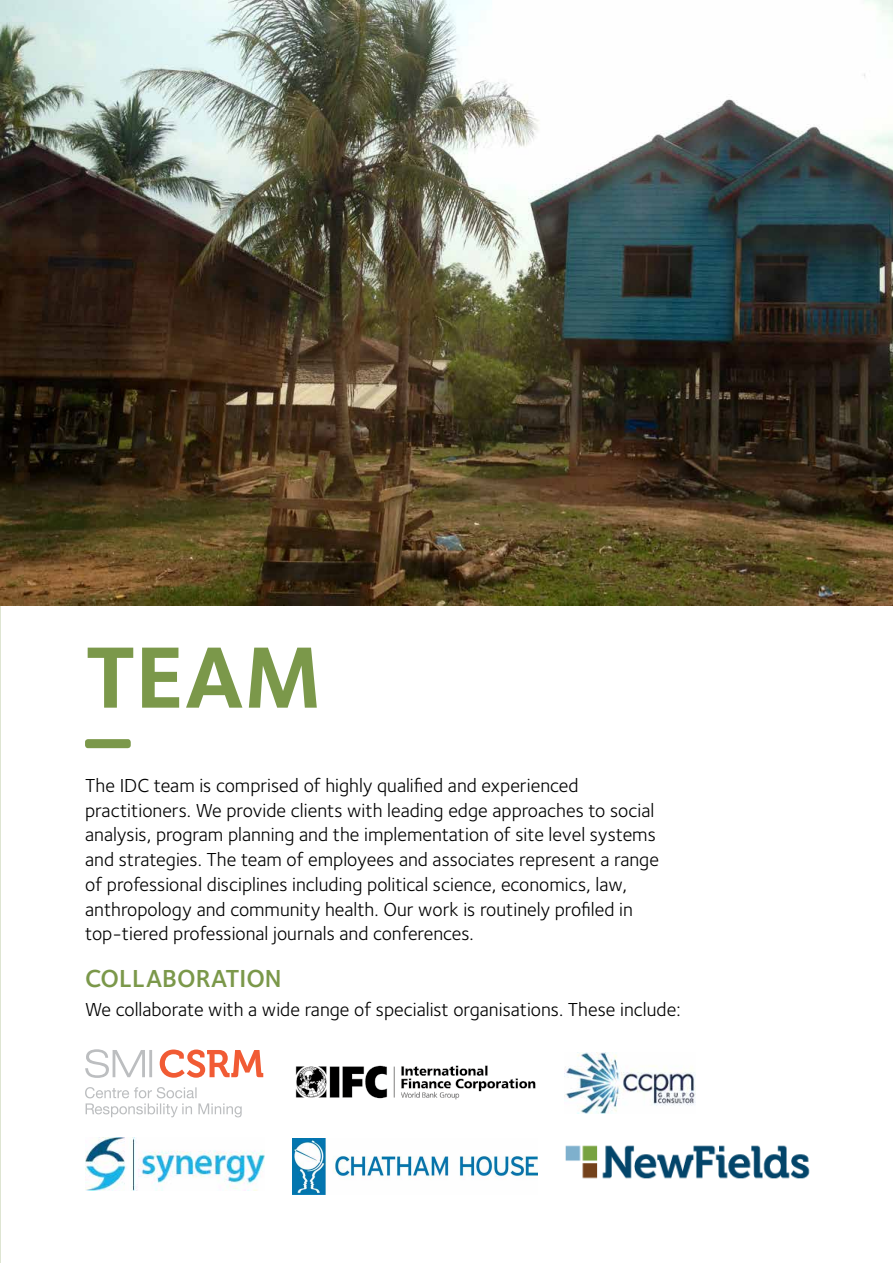
<style>
.page{position:relative;width:893px;height:1263px;background:#fff}
.page>*{position:absolute;margin:0;border:0;box-sizing:border-box;transform-origin:0 0}
.t1{font:700 90px "Foundry Sterling";color:#7b984a}
.t2{font:600 25.5px "Foundry Sterling";color:#7b984a}
.t3{font:19.5px/24.8px "Foundry Sterling";color:#000}
</style>
<div class="page">
<img style="left:0;top:0;width:893px;height:606px">
<svg style="left:160px;top:1049px;width:103px;height:29px"></svg>
<svg style="left:85px;top:1087px;width:157px;height:30px"></svg>
<svg style="left:85px;top:1049px;width:67px;height:29px"></svg>
<img style="left:292px;top:1139px;width:245px;height:55px">
<img style="left:564px;top:1053px;width:132px;height:60px">
<img style="left:565px;top:1145px;width:245px;height:34px">
<img style="left:85px;top:1138px;width:179px;height:53px">
<img style="left:295px;top:1065px;width:241px;height:35px">
<div style="left:85px;top:739px;width:46px;height:9px;background:#7b984a;border-radius:3px"></div>
<h1 class="t1" style="left:85px;top:624px;width:238px">TEAM</h1>
<p class="t3" style="left:85px;top:773px;width:575px">The IDC team is comprised of highly qualified and experienced practitioners. We provide clients with leading edge approaches to social analysis, program planning and the implementation of site level systems and strategies. The team of employees and associates represent a range of professional disciplines including political science, economics, law, anthropology and community health. Our work is routinely profiled in top-tiered professional journals and conferences.</p>
<h2 class="t2" style="left:85px;top:964px;width:198px">COLLABORATION</h2>
<p class="t3" style="left:85px;top:997px;width:597px">We collaborate with a wide range of specialist organisations. These include:</p>
</div>
